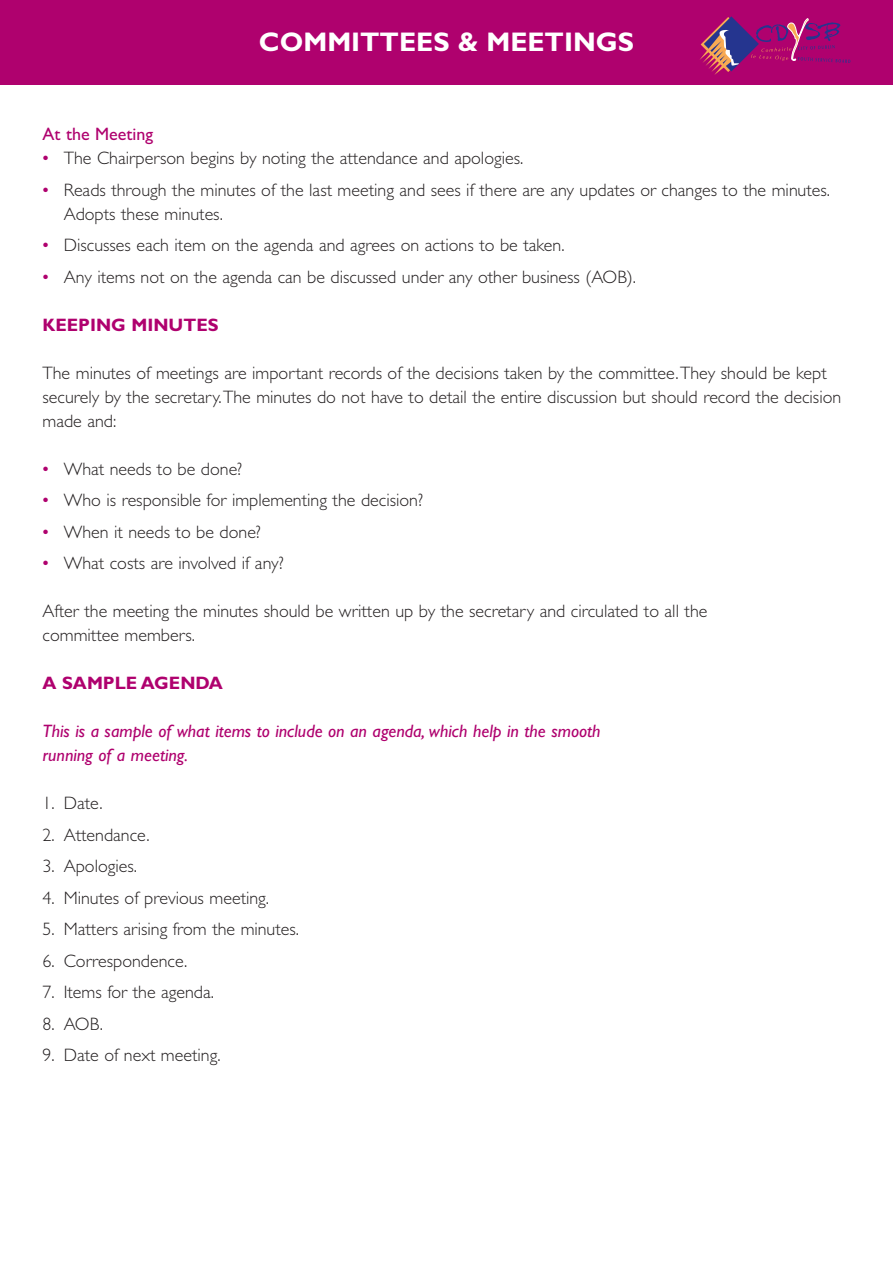
<style>
.page{position:relative;width:893px;height:1263px;background:#fff}
.page>*{position:absolute;margin:0;border:0;box-sizing:border-box;transform-origin:0 0}
.t1{font:700 27px "Gill Sans";color:#fff}
.t2{font:300 18px/24px "Gill Sans";color:#231f20}
.t3{font:italic 18px/24px "Gill Sans";color:#af016e}
.t4{font:700 18px "Gill Sans";color:#af016e}
.t5{font:18px "Gill Sans";color:#af016e}
.s1{font-weight:400;color:#af016e}
</style>
<div class="page">
<div style="left:0;top:0;width:893px;height:85px;background:#af016e"></div>
<svg style="left:700px;top:16px;width:150px;height:59px"></svg>
<h1 class="t1" style="left:259px;top:32px;width:377px">COMMITTEES &amp; MEETINGS</h1>
<p class="t5" style="left:43px;top:123px;width:112px">At the Meeting</p>
<p class="t2" style="left:43px;top:146px;width:482px"><span class="s1">•</span> The Chairperson begins by noting the attendance and apologies.</p>
<p class="t2" style="left:64px;top:177px;width:768px;text-indent:-21px"><span class="s1">•</span> Reads through the minutes of the last meeting and sees if there are any updates or changes to the minutes.<br>Adopts these minutes.</p>
<p class="t2" style="left:43px;top:233px;width:523px"><span class="s1">•</span> Discusses each item on the agenda and agrees on actions to be taken.</p>
<p class="t2" style="left:43px;top:264px;width:595px"><span class="s1">•</span> Any items not on the agenda can be discussed under any other business (AOB).</p>
<p class="t4" style="left:43px;top:318px;width:178px">KEEPING MINUTES</p>
<p class="t2" style="left:43px;top:360px;width:800px">The minutes of meetings are important records of the decisions taken by the committee.They should be kept securely by the secretary.The minutes do not have to detail the entire discussion but should record the decision made and:</p>
<p class="t2" style="left:43px;top:456px;width:201px"><span class="s1">•</span> What needs to be done?</p>
<p class="t2" style="left:43px;top:488px;width:382px"><span class="s1">•</span> Who is responsible for implementing the decision?</p>
<p class="t2" style="left:43px;top:519px;width:220px"><span class="s1">•</span> When it needs to be done?</p>
<p class="t2" style="left:43px;top:551px;width:243px"><span class="s1">•</span> What costs are involved if any?</p>
<p class="t2" style="left:43px;top:599px;width:666px">After the meeting the minutes should be written up by the secretary and circulated to all the committee members.</p>
<p class="t4" style="left:43px;top:676px;width:182px">A SAMPLE AGENDA</p>
<p class="t3" style="left:43px;top:721px;width:560px">This is a sample of what items to include on an agenda, which help in the smooth running of a meeting.</p>
<p class="t2" style="left:43px;top:791px;width:62px">1. Date.</p>
<p class="t2" style="left:43px;top:822px;width:109px">2. Attendance.</p>
<p class="t2" style="left:43px;top:854px;width:96px">3. Apologies.</p>
<p class="t2" style="left:43px;top:885px;width:228px">4. Minutes of previous meeting.</p>
<p class="t2" style="left:43px;top:917px;width:258px">5. Matters arising from the minutes.</p>
<p class="t2" style="left:43px;top:948px;width:146px">6. Correspondence.</p>
<p class="t2" style="left:43px;top:980px;width:173px">7. Items for the agenda.</p>
<p class="t2" style="left:43px;top:1011px;width:62px">8. AOB.</p>
<p class="t2" style="left:43px;top:1043px;width:180px">9. Date of next meeting.</p>
</div>
